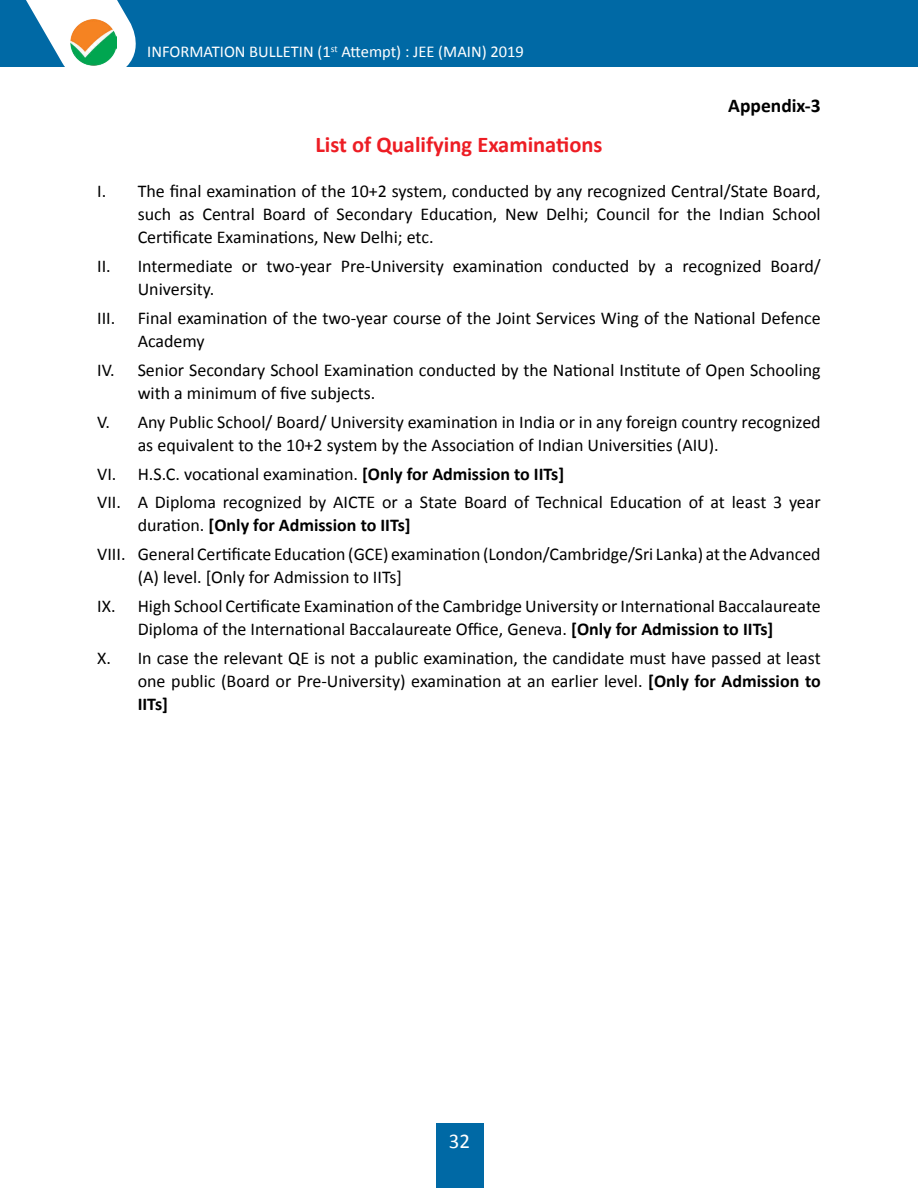
<style>
.page{position:relative;width:918px;height:1188px;background:#fff}
.page>*{position:absolute;margin:0;border:0;box-sizing:border-box;transform-origin:0 0}
.t1{font:700 22.5px "Calibri";color:#ed1d24}
.t2{font:21px "Calibri";color:#fff}
.t3{font:700 19.5px "Calibri";color:#000}
.t4{font:18px/23.2px "Calibri";color:#000}
.t5{font:16.5px "Calibri";color:#fff}
.s1{font-weight:700}
</style>
<div class="page">
<div style="left:0;top:0;width:918px;height:67px;background:#0069a5"></div>
<svg style="left:26px;top:0;width:110px;height:67px"></svg>
<div style="left:436px;top:1123px;width:47px;height:65px;background:#0069a5"></div>
<img style="left:71px;top:19px;width:46px;height:46px">
<p class="t5" style="left:147px;top:41px;width:378px">INFORMATION BULLETIN (1<sup>st</sup> Attempt) : JEE (MAIN) 2019</p>
<p class="t3" style="left:728px;top:94px;width:94px">Appendix-3</p>
<p class="t1" style="left:315px;top:130px;width:289px">List of Qualifying Examinations</p>
<p class="t4" style="left:138px;top:178px;width:685px;text-align:justify;text-indent:-40px">I. The final examination of the 10+2 system, conducted by any recognized Central/State Board, such as Central Board of Secondary Education, New Delhi; Council for the Indian School Certificate Examinations, New Delhi; etc.</p>
<p class="t4" style="left:138px;top:253px;width:685px;text-indent:-40px">II. Intermediate or two-year Pre-University examination conducted by a recognized Board/<br>University.</p>
<p class="t4" style="left:138px;top:305px;width:685px;text-indent:-40px">III. Final examination of the two-year course of the Joint Services Wing of the National Defence<br>Academy</p>
<p class="t4" style="left:138px;top:357px;width:685px;text-indent:-40px">IV. Senior Secondary School Examination conducted by the National Institute of Open Schooling with a minimum of five subjects.</p>
<p class="t4" style="left:138px;top:409px;width:685px;text-indent:-40px">V. Any Public School/ Board/ University examination in India or in any foreign country recognized as equivalent to the 10+2 system by the Association of Indian Universities (AIU).</p>
<p class="t4" style="left:97px;top:458px;width:725px;line-height:28.7px">VI. H.S.C. vocational examination. <span class="s1">[Only for Admission to IITs]<br></span>VII. A Diploma recognized by AICTE or a State Board of Technical Education of at least 3 year</p>
<p class="t4" style="left:97px;top:510px;width:725px;line-height:28.5px;text-indent:40px">duration. <span class="s1">[Only for Admission to IITs]<br></span>VIII. General Certificate Education (GCE) examination (London/Cambridge/Sri Lanka) at the Advanced</p>
<p class="t4" style="left:97px;top:562px;width:725px;line-height:28.7px;text-indent:40px">(A) level. [Only for Admission to IITs]<br>IX. High School Certificate Examination of the Cambridge University or International Baccalaureate</p>
<p class="t4" style="left:97px;top:614px;width:725px;line-height:28.7px;text-align:center">Diploma of the International Baccalaureate Office, Geneva. <span class="s1">[Only for Admission to IITs]<br></span>X. In case the relevant QE is not a public examination, the candidate must have passed at least</p>
<p class="t4" style="left:138px;top:669px;width:685px">one public (Board or Pre-University) examination at an earlier level. <span class="s1">[Only for Admission to<br>IITs]</span></p>
<p class="t2" style="left:449px;top:1128px;width:23px">32</p>
</div>
